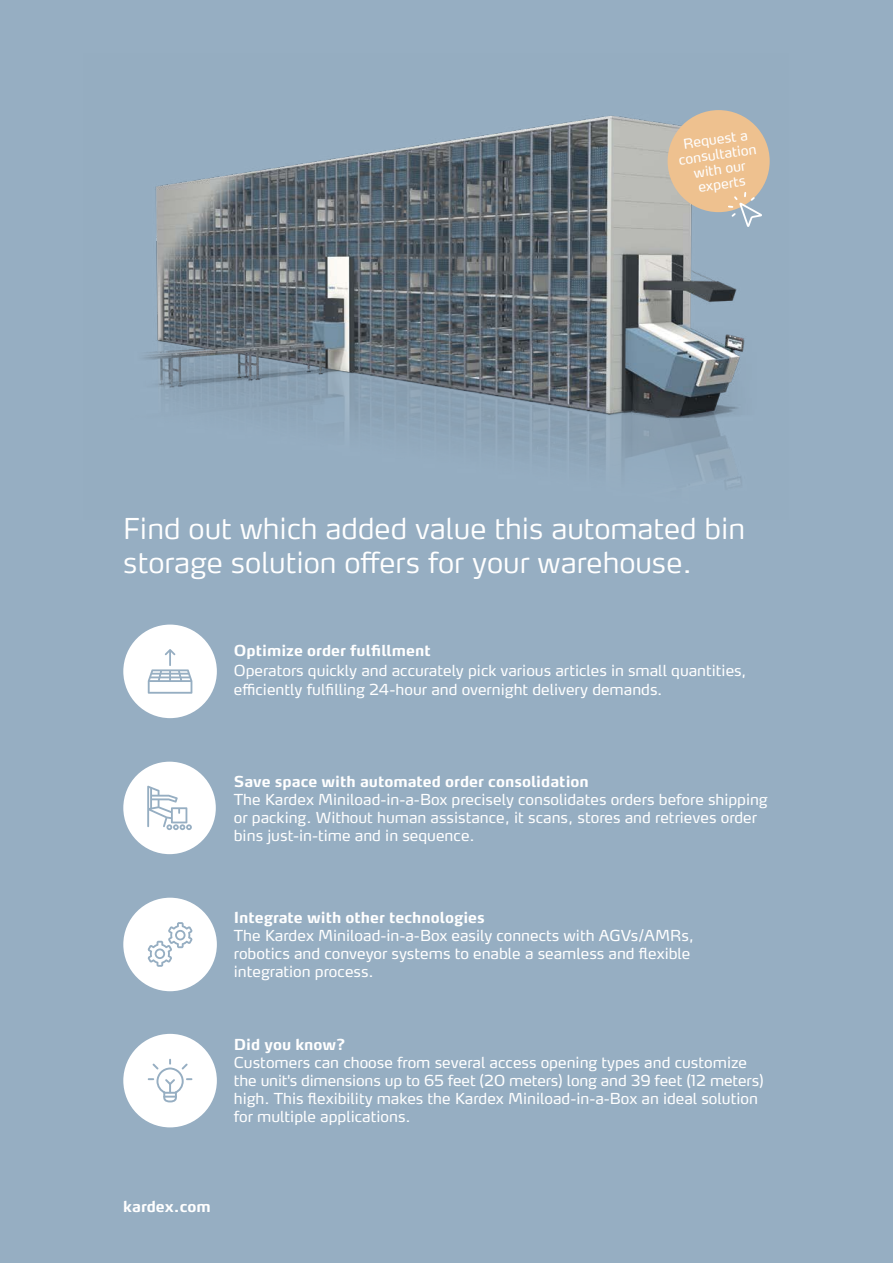
<style>
.page{position:relative;width:893px;height:1263px;background:#96aec2}
.page>*{position:absolute;margin:0;border:0;box-sizing:border-box;transform-origin:0 0}
.t1{font:300 28.5px/34.2px "Max OT";color:#fff}
.t2{font:15px/18px "Max OT";color:#fff}
.t3{font:15px/19.5px "Max Pro";color:#fff}
.t4{font:700 15px "Max OT";color:#fff}
.t5{font:700 15px "Max Pro";color:#fff}
.t6{font:13.5px/15px "Max OT";color:#fff;text-align:center}
</style>
<div class="page">
<img style="left:144px;top:110px;width:626px;height:371px">
<div style="left:123px;top:625px;width:94px;height:93px;background:#fff;border-radius:50%"></div>
<svg style="left:148px;top:649px;width:44px;height:45px"></svg>
<div style="left:123px;top:762px;width:93px;height:92px;background:#fff;border-radius:50%"></div>
<svg style="left:147px;top:786px;width:45px;height:44px"></svg>
<div style="left:123px;top:898px;width:94px;height:93px;background:#fff;border-radius:50%"></div>
<svg style="left:147px;top:922px;width:46px;height:45px"></svg>
<div style="left:123px;top:1034px;width:94px;height:93px;background:#fff;border-radius:50%"></div>
<svg style="left:148px;top:1059px;width:44px;height:43px"></svg>
<div style="left:668px;top:110px;width:102px;height:102px;background:#eec18f;border-radius:50%"></div>
<svg style="left:727px;top:191px;width:37px;height:38px"></svg>
<p class="t6" style="left:676px;top:137px;width:80px;rotate:-8deg">Request a consultation with our experts</p>
<h1 class="t1" style="left:123px;top:511px;width:623px">Find out which added value this automated bin storage solution offers for your warehouse.</h1>
<p class="t5" style="left:234px;top:637px;width:198px">Optimize order fulfillment</p>
<p class="t3" style="left:234px;top:659px;width:514px">Operators quickly and accurately pick various articles in small quantities, efficiently fulfilling 24-hour and overnight delivery demands.</p>
<p class="t4" style="left:234px;top:771px;width:356px">Save space with automated order consolidation</p>
<p class="t2" style="left:234px;top:790px;width:535px">The Kardex Miniload-in-a-Box precisely consolidates orders before shipping or packing. Without human assistance, it scans, stores and retrieves order bins just-in-time and in sequence.</p>
<p class="t4" style="left:234px;top:908px;width:252px">Integrate with other technologies</p>
<p class="t2" style="left:234px;top:926px;width:462px">The Kardex Miniload-in-a-Box easily connects with AGVs/AMRs, robotics and conveyor systems to enable a seamless and flexible integration process.</p>
<p class="t4" style="left:234px;top:1035px;width:113px">Did you know?</p>
<p class="t2" style="left:234px;top:1054px;width:531px">Customers can choose from several access opening types and customize the unit's dimensions up to 65 feet (20 meters) long and 39 feet (12 meters) high. This flexibility makes the Kardex Miniload-in-a-Box an ideal solution for multiple applications.</p>
<p class="t4" style="left:123px;top:1197px;width:89px">kardex.com</p>
</div>
